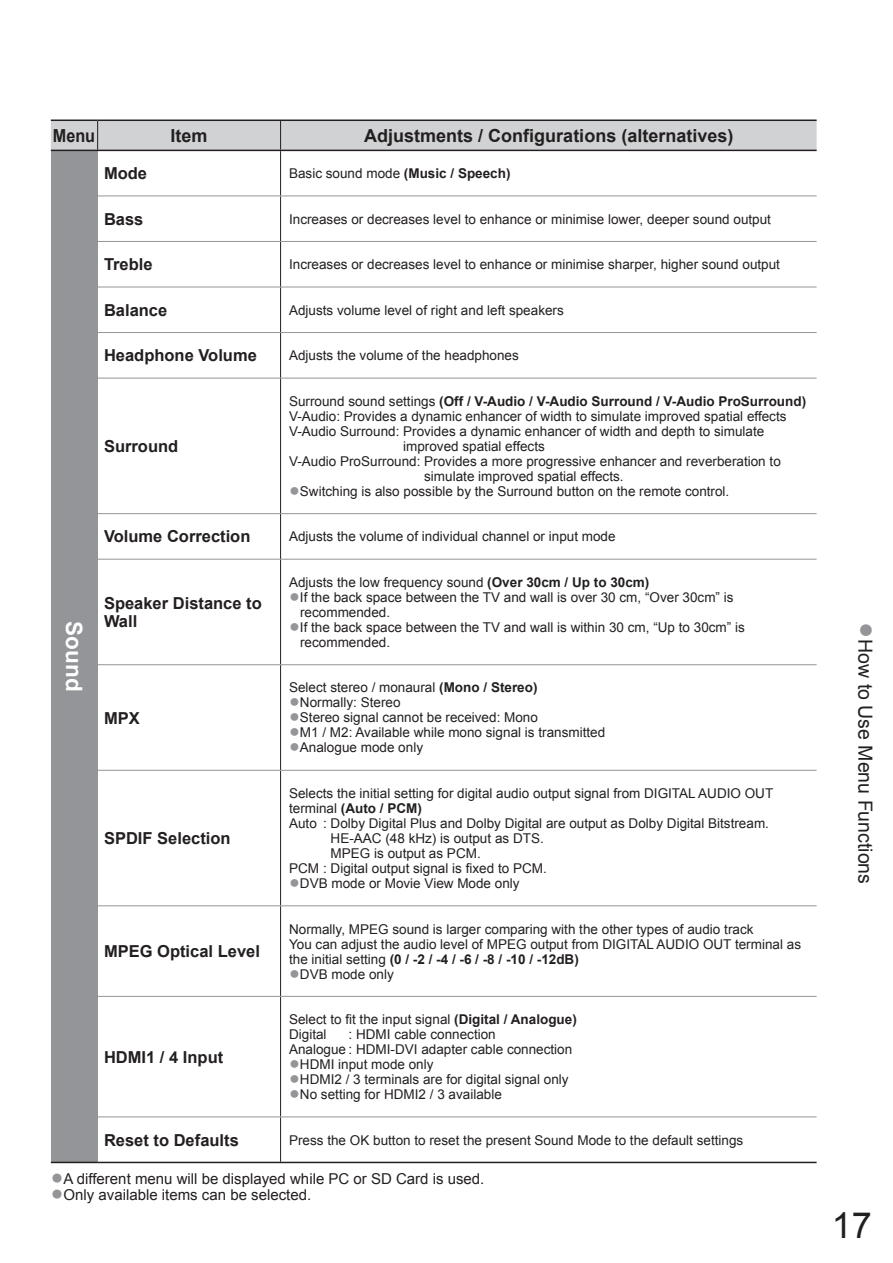
<style>
.page{position:relative;width:893px;height:1263px;background:#fff}
.page>*{position:absolute;margin:0;border:0;box-sizing:border-box;transform-origin:0 0}
.t1{font:36px "Arial";color:#231f20}
.t2{font:27px "Arial";color:#939598}
.t3{font:700 22.5px "Arial";color:#fff}
.t4{font:19.5px "Arial";color:#231f20}
.t5{font:700 18px "Arial";color:#231f20}
.t6{font:700 18px "Arial";color:#231f20;scale:.9 1}
.t7{font:700 16.5px/18px "Arial";color:#231f20}
.t8{font:15px "Arial";color:#231f20}
.t9{font:13.5px/15px "Arial";color:#231f20}
.t10{font:700 13.5px "Arial";color:#231f20}
.s1{font-weight:700}
.s2{font-weight:400}
.s3{font-size:18px;color:#939598}
.s4{font-size:21px;color:#939598}
</style>
<div class="page">
<div style="left:51px;top:150px;width:47px;height:1012px;background:#939598"></div>
<hr style="left:51px;top:1162px;width:47px;height:1px;background:#231f20">
<hr style="left:280px;top:287px;width:536px;height:1px;background:#939598">
<hr style="left:280px;top:332px;width:536px;height:1px;background:#939598">
<hr style="left:280px;top:378px;width:536px;height:1px;background:#939598">
<hr style="left:280px;top:513px;width:536px;height:1px;background:#939598">
<hr style="left:280px;top:559px;width:536px;height:1px;background:#939598">
<hr style="left:280px;top:242px;width:1px;height:45px;background:#231f20">
<hr style="left:280px;top:287px;width:1px;height:45px;background:#231f20">
<hr style="left:280px;top:333px;width:1px;height:45px;background:#231f20">
<hr style="left:280px;top:378px;width:1px;height:135px;background:#231f20">
<hr style="left:280px;top:514px;width:1px;height:45px;background:#231f20">
<hr style="left:280px;top:559px;width:1px;height:105px;background:#231f20">
<hr style="left:280px;top:665px;width:1px;height:105px;background:#231f20">
<hr style="left:280px;top:771px;width:1px;height:135px;background:#231f20">
<hr style="left:280px;top:906px;width:1px;height:90px;background:#231f20">
<hr style="left:280px;top:997px;width:1px;height:120px;background:#231f20">
<hr style="left:98px;top:287px;width:182px;height:1px;background:#939598">
<hr style="left:98px;top:332px;width:182px;height:1px;background:#939598">
<hr style="left:98px;top:378px;width:182px;height:1px;background:#939598">
<hr style="left:98px;top:513px;width:182px;height:1px;background:#939598">
<hr style="left:98px;top:559px;width:182px;height:1px;background:#939598">
<hr style="left:280px;top:1117px;width:1px;height:45px;background:#231f20">
<hr style="left:98px;top:1117px;width:182px;height:1px;background:#939598">
<hr style="left:98px;top:1162px;width:182px;height:1px;background:#231f20">
<hr style="left:280px;top:1162px;width:536px;height:1px;background:#231f20">
<hr style="left:98px;top:664px;width:718px;height:1px;background:#939598">
<hr style="left:98px;top:770px;width:718px;height:1px;background:#939598">
<hr style="left:98px;top:906px;width:718px;height:1px;background:#939598">
<hr style="left:98px;top:996px;width:718px;height:1px;background:#939598">
<hr style="left:280px;top:1117px;width:536px;height:1px;background:#939598">
<hr style="left:280px;top:151px;width:1px;height:45px;background:#231f20">
<hr style="left:280px;top:196px;width:1px;height:45px;background:#231f20">
<hr style="left:98px;top:196px;width:718px;height:1px;background:#939598">
<hr style="left:98px;top:241px;width:182px;height:1px;background:#939598">
<hr style="left:280px;top:241px;width:536px;height:1px;background:#939598">
<svg style="left:51px;top:120px;width:765px;height:30px;background:#c8c9cb"></svg>
<hr style="left:51px;top:150px;width:229px;height:1px;background:#231f20">
<hr style="left:280px;top:150px;width:536px;height:1px;background:#231f20">
<h3 class="t6" style="left:53px;top:126px;width:48px">Menu</h3>
<h3 class="t5" style="left:171px;top:126px;width:39px">Item</h3>
<h3 class="t5" style="left:364px;top:126px;width:371px">Adjustments / Configurations (alternatives)</h3>
<p class="t7" style="left:104px;top:164px;width:45px">Mode</p>
<p class="t9" style="left:289px;top:166px;width:223px">Basic sound mode <span class="s1">(Music / Speech)</span></p>
<p class="t7" style="left:104px;top:210px;width:41px">Bass</p>
<p class="t9" style="left:289px;top:211px;width:483px">Increases or decreases level to enhance or minimise lower, deeper sound output</p>
<p class="t7" style="left:104px;top:256px;width:50px">Treble</p>
<p class="t9" style="left:289px;top:257px;width:492px">Increases or decreases level to enhance or minimise sharper, higher sound output</p>
<p class="t7" style="left:104px;top:301px;width:65px">Balance</p>
<p class="t9" style="left:289px;top:303px;width:276px">Adjusts volume level of right and left speakers</p>
<p class="t7" style="left:104px;top:347px;width:154px">Headphone Volume</p>
<p class="t9" style="left:289px;top:348px;width:231px">Adjusts the volume of the headphones</p>
<p class="t7" style="left:104px;top:437px;width:76px">Surround</p>
<p class="t10" style="left:289px;top:394px;width:518px"><span class="s2">Surround sound settings</span> (Off / V-Audio / V-Audio Surround / V-Audio ProSurround)</p>
<p class="t9" style="left:289px;top:409px;width:499px">V-Audio: Provides a dynamic enhancer of width to simulate improved spatial effects</p>
<p class="t9" style="left:289px;top:424px;width:476px">V-Audio Surround: Provides a dynamic enhancer of width and depth to simulate</p>
<p class="t9" style="left:403px;top:439px;width:143px">improved spatial effects</p>
<p class="t9" style="left:289px;top:454px;width:493px">V-Audio ProSurround: Provides a more progressive enhancer and reverberation to</p>
<p class="t9" style="left:424px;top:469px;width:201px">simulate improved spatial effects.</p>
<p class="t9" style="left:289px;top:484px;width:442px"><span class="s3">●</span>Switching is also possible by the Surround button on the remote control.</p>
<h3 class="t3" style="left:86px;top:621px;width:71px;rotate:90deg">Sound</h3>
<p class="t7" style="left:104px;top:528px;width:148px">Volume Correction</p>
<p class="t9" style="left:289px;top:529px;width:328px">Adjusts the volume of individual channel or input mode</p>
<p class="t7" style="left:104px;top:594px;width:159px">Speaker Distance to<br>Wall</p>
<p class="t7" style="left:104px;top:709px;width:37px">MPX</p>
<p class="t7" style="left:104px;top:829px;width:128px">SPDIF Selection</p>
<p class="t7" style="left:104px;top:942px;width:157px">MPEG Optical Level</p>
<p class="t7" style="left:104px;top:1048px;width:121px">HDMI1 / 4 Input</p>
<p class="t9" style="left:289px;top:575px;width:362px">Adjusts the low frequency sound <span class="s1">(Over 30cm / Up to 30cm)</span></p>
<p class="t9" style="left:300px;top:590px;width:435px;text-indent:-11px"><span class="s3">●</span>If the back space between the TV and wall is over 30 cm, “Over 30cm” is recommended.</p>
<p class="t9" style="left:300px;top:620px;width:446px;text-indent:-11px"><span class="s3">●</span>If the back space between the TV and wall is within 30 cm, “Up to 30cm” is recommended.</p>
<p class="t9" style="left:289px;top:680px;width:250px">Select stereo / monaural <span class="s1">(Mono / Stereo)</span></p>
<p class="t9" style="left:289px;top:695px;width:113px"><span class="s3">●</span>Normally: Stereo</p>
<p class="t9" style="left:289px;top:710px;width:250px"><span class="s3">●</span>Stereo signal cannot be received: Mono</p>
<p class="t9" style="left:289px;top:725px;width:317px"><span class="s3">●</span>M1 / M2: Available while mono signal is transmitted</p>
<p class="t9" style="left:289px;top:740px;width:135px"><span class="s3">●</span>Analogue mode only</p>
<p class="t9" style="left:289px;top:786px;width:485px">Selects the initial setting for digital audio output signal from DIGITAL AUDIO OUT</p>
<p class="t10" style="left:289px;top:801px;width:134px"><span class="s2">terminal</span> (Auto / PCM)</p>
<p class="t9" style="left:289px;top:816px;width:481px">Auto : Dolby Digital Plus and Dolby Digital are output as Dolby Digital Bitstream.</p>
<p class="t9" style="left:330px;top:831px;width:215px">HE-AAC (48 kHz) is output as DTS.</p>
<p class="t9" style="left:330px;top:846px;width:152px">MPEG is output as PCM.</p>
<p class="t9" style="left:289px;top:861px;width:259px">PCM : Digital output signal is fixed to PCM.</p>
<p class="t9" style="left:289px;top:876px;width:232px"><span class="s3">●</span>DVB mode or Movie View Mode only</p>
<p class="t9" style="left:289px;top:921px;width:513px">Normally, MPEG sound is larger comparing with the other types of audio track<br>You can adjust the audio level of MPEG output from DIGITAL AUDIO OUT terminal as the initial setting <span class="s1">(0 / -2 / -4 / -6 / -8 / -10 / -12dB)</span></p>
<p class="t9" style="left:289px;top:966px;width:106px"><span class="s3">●</span>DVB mode only</p>
<p class="t9" style="left:289px;top:1012px;width:289px">Select to fit the input signal <span class="s1">(Digital / Analogue)<br></span>Digital</p>
<p class="t9" style="left:289px;top:1027px;width:285px;text-indent:60px">: HDMI cable connection<br>Analogue : HDMI-DVI adapter cable connection</p>
<p class="t9" style="left:289px;top:1057px;width:146px"><span class="s3">●</span>HDMI input mode only</p>
<p class="t9" style="left:289px;top:1072px;width:281px"><span class="s3">●</span>HDMI2 / 3 terminals are for digital signal only</p>
<p class="t9" style="left:289px;top:1087px;width:214px"><span class="s3">●</span>No setting for HDMI2 / 3 available</p>
<p class="t7" style="left:104px;top:1131px;width:136px">Reset to Defaults</p>
<p class="t9" style="left:289px;top:1132px;width:456px">Press the OK button to reset the present Sound Mode to the default settings</p>
<p class="t8" style="left:51px;top:1170px;width:435px"><span class="s4">●</span>A different menu will be displayed while PC or SD Card is used.</p>
<p class="t8" style="left:51px;top:1187px;width:262px"><span class="s4">●</span>Only available items can be selected.</p>
<h2 class="t2" style="left:882px;top:622px;width:18px;rotate:90deg">●</h2>
<h3 class="t4" style="left:876px;top:639px;width:246px;rotate:90deg">How to Use Menu Functions</h3>
<h1 class="t1" style="left:831px;top:1206px;width:42px">17</h1>
</div>
